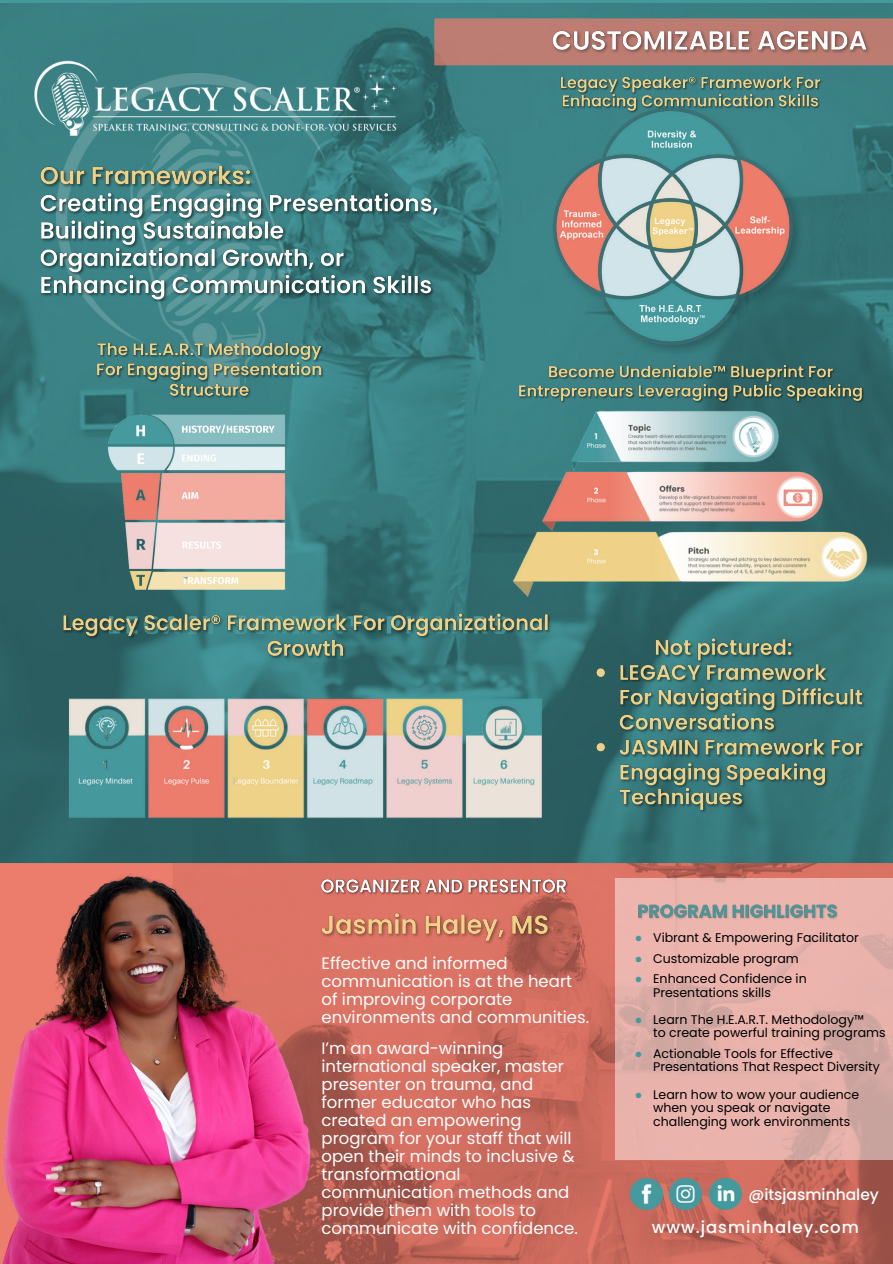
<style>
.page{position:relative;width:893px;height:1264px;background:#fff}
.page>*{position:absolute;margin:0;border:0;box-sizing:border-box;transform-origin:0 0}
.t1{font:16.5px/18px "Poppins";color:#fffeff}
.t2{font:500 16.5px "Poppins";letter-spacing:.06em;color:#fff}
.t3{font:500 15.45px "Poppins";color:#fff}
.t4{font:12.6px/13.6px "Poppins";color:#000}
.t5{font:12.6px "Arimo";color:#44999e}
</style>
<div class="page">
<img style="left:0;top:3px;width:892px;height:860px">
<img style="left:57px;top:140px;width:270px;height:247px">
<div style="left:434px;top:18px;width:458px;height:47px;background:#bd7d72"></div>
<img style="left:330px;top:863px;width:562px;height:400px">
<svg style="left:615px;top:878px;width:277px;height:281px;background:#e3b0a9"></svg>
<img style="left:630px;top:1178px;width:32px;height:31px">
<img style="left:670px;top:1178px;width:31px;height:31px">
<img style="left:709px;top:1178px;width:32px;height:31px">
<img style="left:0;top:788px;width:330px;height:475px">
<img style="left:535px;top:98px;width:282px;height:223px">
<img style="left:28px;top:57px;width:373px;height:83px">
<img style="left:507px;top:321px;width:366px;height:366px">
<img style="left:101px;top:403px;width:196px;height:171px">
<img style="left:40px;top:574px;width:530px;height:298px">
<img style="left:517px;top:360px;width:349px;height:46px">
<img style="left:547px;top:22px;width:329px;height:38px">
<img style="left:557px;top:71px;width:269px;height:45px">
<img style="left:94px;top:338px;width:232px;height:64px">
<img style="left:37px;top:158px;width:407px;height:148px">
<img style="left:318px;top:874px;width:253px;height:25px">
<img style="left:318px;top:906px;width:236px;height:41px">
<img style="left:633px;top:900px;width:208px;height:24px">
<img style="left:60px;top:608px;width:493px;height:55px">
<img style="left:592px;top:633px;width:277px;height:182px">
<p class="t1" style="left:321px;top:954px;width:269px">Effective and informed communication is at the heart of improving corporate environments and communities.</p>
<p class="t1" style="left:321px;top:1039px;width:258px">I’m an award-winning international speaker, master presenter on trauma, and former educator who has created an empowering program for your staff that will open their minds to inclusive &amp; transformational communication methods and provide them with tools to communicate with confidence.</p>
<p class="t5" style="left:635px;top:930px;width:9px">●</p>
<p class="t5" style="left:635px;top:951px;width:9px">●</p>
<p class="t5" style="left:635px;top:971px;width:9px">●</p>
<p class="t5" style="left:635px;top:1012px;width:9px">●</p>
<p class="t5" style="left:635px;top:1046px;width:9px">●</p>
<p class="t5" style="left:635px;top:1087px;width:9px">●</p>
<p class="t4" style="left:653px;top:930px;width:207px">Vibrant &amp; Empowering Facilitator</p>
<p class="t4" style="left:653px;top:951px;width:147px">Customizable program</p>
<p class="t4" style="left:653px;top:971px;width:155px">Enhanced Confidence in<br>Presentations skills</p>
<p class="t4" style="left:653px;top:1012px;width:212px">Learn The H.E.A.R.T. Methodology™</p>
<p class="t4" style="left:653px;top:1026px;width:234px">to create powerful training programs</p>
<p class="t4" style="left:653px;top:1046px;width:228px">Actionable Tools for Effective<br>Presentations That Respect Diversity</p>
<p class="t4" style="left:653px;top:1087px;width:207px">Learn how to wow your audience when you speak or navigate challenging work environments</p>
<p class="t3" style="left:748px;top:1184px;width:132px">@itsjasminhaley</p>
<p class="t2" style="left:651px;top:1215px;width:209px">www.jasminhaley.com</p>
</div>
